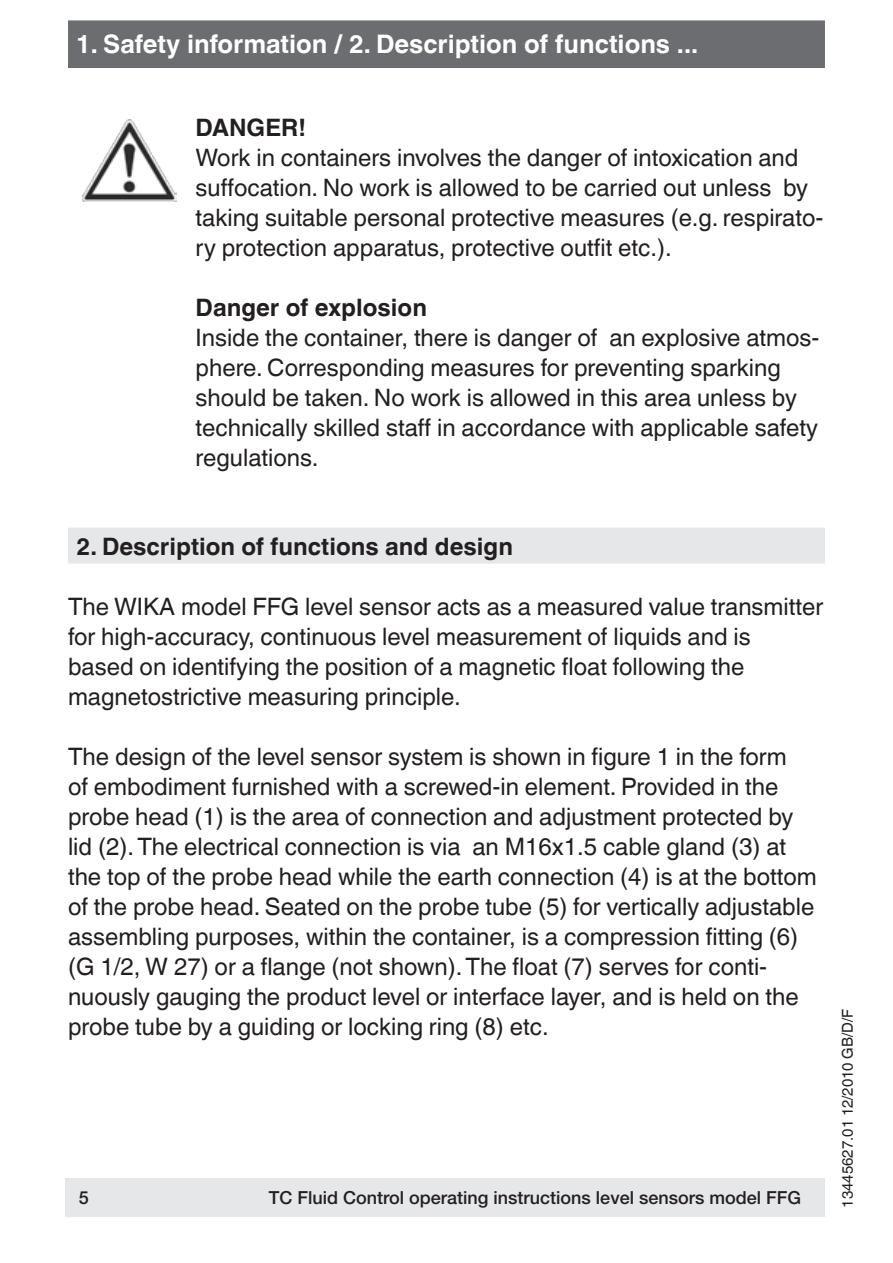
<style>
.page{position:relative;width:893px;height:1263px;background:#fff}
.page>*{position:absolute;margin:0;border:0;box-sizing:border-box;transform-origin:0 0}
.t1{font:700 25.5px "Helvetica World";color:#fff}
.t2{font:24px/30px "Helvetica World";color:#231f20}
.t3{font:700 24px "Helvetica World";color:#231f20}
.t4{font:700 21px "Helvetica World";color:#231f20}
.t5{font:500 18px "Helvetica Neue";color:#231f20}
.t6{font:18px "Helvetica World";color:#231f20}
.t7{font:15px "Helvetica World";color:#231f20}
.s1{font-weight:700}
</style>
<div class="page">
<div style="left:70px;top:22px;width:753px;height:45px;background:#6c6d70"></div>
<div style="left:68px;top:20px;width:757px;height:48px;border:3px solid #6c6d70"></div>
<img style="left:83px;top:119px;width:93px;height:83px">
<div style="left:68px;top:528px;width:757px;height:36px;background:#e6e7e9"></div>
<div style="left:66px;top:1178px;width:759px;height:38px;background:#e6e7e9"></div>
<p class="t1" style="left:76px;top:30px;width:624px">1. Safety information / 2. Description of functions ...</p>
<p class="t2" style="left:196px;top:113px;width:629px"><span class="s1">DANGER!<br></span>Work in containers involves the danger of intoxication and suffocation. No work is allowed to be carried out unless by taking suitable personal protective measures (e.g. respirato&shy;ry protection apparatus, protective outfit etc.).</p>
<p class="t2" style="left:196px;top:293px;width:625px"><span class="s1">Danger of explosion<br></span>Inside the container, there is danger of an explosive atmos&shy;phere. Corresponding measures for preventing sparking should be taken. No work is allowed in this area unless by technically skilled staff in accordance with applicable safety regulations.</p>
<p class="t3" style="left:77px;top:533px;width:438px">2. Description of functions and design</p>
<p class="t2" style="left:68px;top:592px;width:757px">The WIKA model FFG level sensor acts as a measured value transmitter for high-accuracy, continuous level measurement of liquids and is<br>based on identifying the position of a magnetic float following the magnetostrictive measuring principle.</p>
<p class="t2" style="left:68px;top:742px;width:750px">The design of the level sensor system is shown in figure 1 in the form<br>of embodiment furnished with a screwed-in element. Provided in the probe head (1) is the area of connection and adjustment protected by lid (2). The electrical connection is via an M16x1.5 cable gland (3) at the top of the probe head while the earth connection (4) is at the bottom of the probe head. Seated on the probe tube (5) for vertically adjustable assembling purposes, within the container, is a compression fitting (6) (G 1/2, W 27) or a flange (not shown). The float (7) serves for conti&shy;nuously gauging the product level or interface layer, and is held on the probe tube by a guiding or locking ring (8) etc.</p>
<p class="t5" style="left:79px;top:1187px;width:12px">5</p>
<p class="t5" style="left:269px;top:1187px;width:534px">TC Fluid Control operating instructions level sensors model FFG</p>
<p class="t4" style="left:81px;top:1187px;width:14px">6</p>
<p class="t6" style="left:395px;top:1189px;width:413px">WIKA operating instructions level sensor model FFG</p>
<p class="t7" style="left:839px;top:1208px;width:200px;rotate:-90deg">13445627.01 12/2010 GB/D/F</p>
</div>
